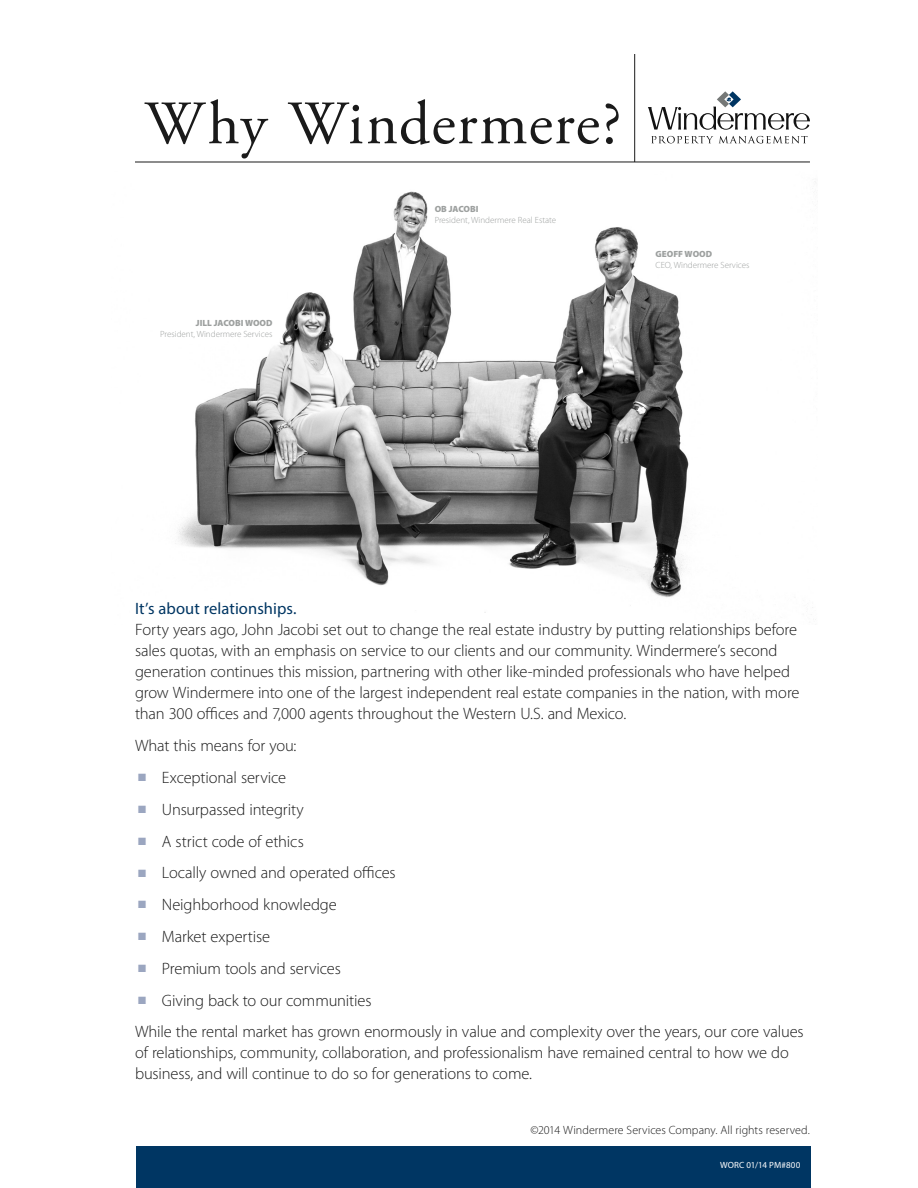
<style>
.page{position:relative;width:918px;height:1188px;background:#fff}
.page>*{position:absolute;margin:0;border:0;box-sizing:border-box;transform-origin:0 0}
.Headline_-_large{font:61.5px "Adobe Garamond Pro";letter-spacing:.02em;color:#1a1a1a}
.Body_Text{font:300 16.5px/21px "Myriad Pro";letter-spacing:-.01em;color:#1a1a1a}
.bulleted{font:300 16.5px "Myriad Pro";letter-spacing:-.005em;color:#1a1a1a}
.Body_Headline{font:16.5px "Myriad Pro";letter-spacing:.005em;color:#003663}
.t1{font:300 12px "Myriad Pro";letter-spacing:.005em;color:#1a1a1a}
.t2{font:300 9px/10.8px "Myriad Pro";color:#9da09f}
.ID{font:9px "Myriad Pro";letter-spacing:.01em;color:#fff}
.s1{font-weight:900}
.s2{color:#9ba6c0}
</style>
<div class="page">
<hr style="left:634px;top:54px;width:1px;height:108px;background:#1a1a1a">
<hr style="left:135px;top:162px;width:675px;height:1px;background:#1a1a1a">
<svg style="left:648px;top:91px;width:162px;height:39px"></svg>
<svg style="left:651px;top:136px;width:62px;height:7px"></svg>
<svg style="left:719px;top:136px;width:89px;height:7px"></svg>
<img style="left:178px;top:191px;width:635px;height:422px">
<div style="left:136px;top:1146px;width:674px;height:42px;background:#003663"></div>
<p class="Headline_-_large" style="left:145px;top:87px;width:478px">Why Windermere?</p>
<p class="t2" style="left:160px;top:318px;width:114px;text-align:right"><span class="s1">JILL JACOBI WOOD<br></span>President, Windermere Services</p>
<p class="t2" style="left:435px;top:204px;width:123px"><span class="s1">OB JACOBI<br></span>President, Windermere Real Estate</p>
<p class="t2" style="left:656px;top:249px;width:96px"><span class="s1">GEOFF WOOD<br></span>CEO, Windermere Services</p>
<p class="Body_Headline" style="left:135px;top:599px;width:163px">It’s about relationships.</p>
<p class="Body_Text" style="left:135px;top:620px;width:666px">Forty years ago, John Jacobi set out to change the real estate industry by putting relationships before sales quotas, with an emphasis on service to our clients and our community. Windermere’s second generation continues this mission, partnering with other like-minded professionals who have helped grow Windermere into one of the largest independent real estate companies in the nation, with more than 300 offices and 7,000 agents throughout the Western U.S. and Mexico.</p>
<p class="Body_Text" style="left:135px;top:735px;width:163px">What this means for you:</p>
<p class="bulleted" style="left:138px;top:768px;width:150px"><span class="s2">■</span> Exceptional service</p>
<p class="bulleted" style="left:138px;top:800px;width:167px"><span class="s2">■</span> Unsurpassed integrity</p>
<p class="bulleted" style="left:138px;top:832px;width:167px"><span class="s2">■</span> A strict code of ethics</p>
<p class="bulleted" style="left:138px;top:864px;width:259px"><span class="s2">■</span> Locally owned and operated offices</p>
<p class="bulleted" style="left:138px;top:896px;width:200px"><span class="s2">■</span> Neighborhood knowledge</p>
<p class="bulleted" style="left:138px;top:927px;width:134px"><span class="s2">■</span> Market expertise</p>
<p class="bulleted" style="left:138px;top:959px;width:204px"><span class="s2">■</span> Premium tools and services</p>
<p class="bulleted" style="left:138px;top:991px;width:235px"><span class="s2">■</span> Giving back to our communities</p>
<p class="Body_Text" style="left:135px;top:1022px;width:670px">While the rental market has grown enormously in value and complexity over the years, our core values of relationships, community, collaboration, and professionalism have remained central to how we do business, and will continue to do so for generations to come.</p>
<p class="t1" style="left:531px;top:1123px;width:281px">©2014 Windermere Services Company. All rights reserved.</p>
<p class="ID" style="left:720px;top:1159px;width:82px">WORC 01/14 PM#800</p>
</div>
